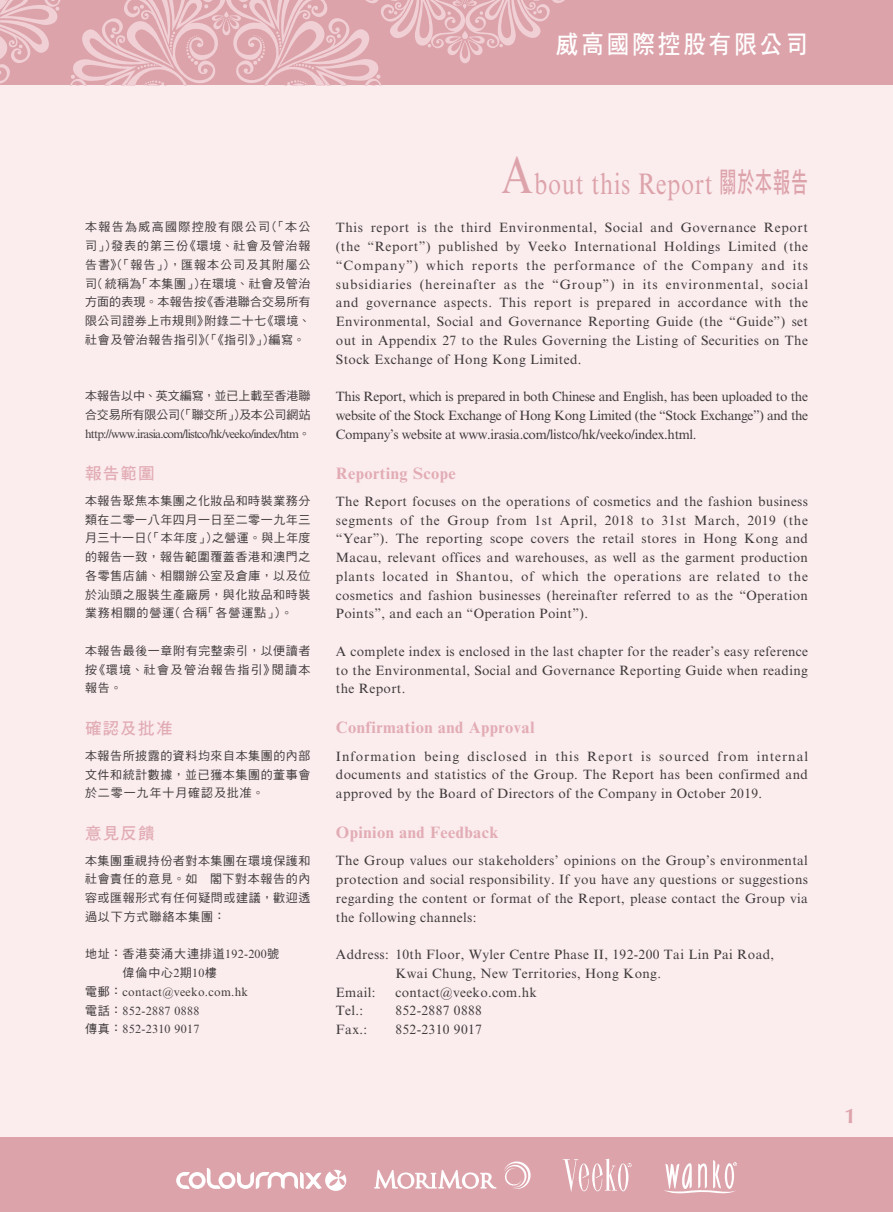
<style>
.page{position:relative;width:893px;height:1212px;background:#fbecee}
.page>*{position:absolute;margin:0;border:0;box-sizing:border-box;transform-origin:0 0}
.t1{font:29.7px "Times New Roman MT Std";letter-spacing:.03em;color:#dda3ab;scale:.8 1}
.t2{font:25.2px "DF Hei Std W7";letter-spacing:.135em;color:#fff;scale:.89 1}
.t3{font:700 21px "Optima LT Std";color:#dda3ab}
.t4{font:700 16.5px "Times New Roman MT Std";letter-spacing:.025em;color:#e2acb4}
.t5{font:16.5px "DF Hei Std W7";letter-spacing:.075em;color:#e2acb4}
.t6{font:13.5px/18.8px "Times New Roman MT Std";letter-spacing:.025em;color:#3f3b3a;text-align:justify}
.t7{font:12px/18.8px "DF Hei Std W5";letter-spacing:.05em;color:#3f3b3a;text-align:justify}
.t8{font:12px/18.8px "Times New Roman MT Std";letter-spacing:.025em;color:#3f3b3a}
.t9{font:12px "Times New Roman MT Std";letter-spacing:-.06em;color:#3f3b3a}
.t10{font:12px/18.8px "DF Hei Std W5";letter-spacing:-.005em;color:#3f3b3a}
.t11{font:12px/18.8px "DF Hei Std W5";letter-spacing:.075em;color:#3f3b3a}
.s1{font-family:"DF Hei Std W5"}
.s2{font-family:"Times New Roman MT Std"}
.s3{font-size:51.15px}
.s4{font-family:"DF Hei Std W7";font-size:28.2px}
</style>
<div class="page">
<div style="left:0;top:0;width:893px;height:85px;background:#dda3ab"></div>
<div style="left:0;top:1137px;width:893px;height:75px;background:#dda3ab"></div>
<svg style="left:664px;top:1160px;width:73px;height:34px"></svg>
<svg style="left:504px;top:1161px;width:27px;height:28px"></svg>
<svg style="left:374px;top:1170px;width:122px;height:19px"></svg>
<svg style="left:176px;top:1168px;width:170px;height:23px"></svg>
<svg style="left:563px;top:1159px;width:68px;height:33px"></svg>
<svg style="left:0;top:0;width:565px;height:85px"></svg>
<h2 class="t2" style="left:556px;top:31px;width:285px">威高國際控股有限公司</h2>
<p class="t7" style="left:85px;top:218px;width:227px">本報告為威高國際控股有限公司（「本公司」）發表的第三份《環境、社會及管治報告書》（「報告」），匯報本公司及其附屬公司（統稱為「本集團」）在環境、社會及管治方面的表現。本報告按《香港聯合交易所有限公司證券上市規則》附錄二十七《環境、社會及管治報告指引》（「《指引》」）編寫。</p>
<p class="t10" style="left:85px;top:386px;width:227px">本報告以中、英文編寫，並已上載至香港聯合交易所有限公司（「聯交所」）及本公司網站</p>
<p class="t9" style="left:85px;top:427px;width:227px">http://www.irasia.com/listco/hk/veeko/index/htm<span class="s1">。</span></p>
<p class="t5" style="left:85px;top:464px;width:71px">報告範圍</p>
<p class="t7" style="left:85px;top:491px;width:227px">本報告聚焦本集團之化妝品和時裝業務分類在二零一八年四月一日至二零一九年三月三十一日（「本年度」）之營運。與上年度的報告一致，報告範圍覆蓋香港和澳門之各零售店舖、相關辦公室及倉庫，以及位於汕頭之服裝生產廠房，與化妝品和時裝業務相關的營運（合稱「各營運點」）。</p>
<p class="t7" style="left:85px;top:641px;width:227px">本報告最後一章附有完整索引，以便讀者按《環境、社會及管治報告指引》閱讀本報告。</p>
<p class="t5" style="left:85px;top:719px;width:89px">確認及批准</p>
<p class="t7" style="left:85px;top:746px;width:227px">本報告所披露的資料均來自本集團的內部文件和統計數據，並已獲本集團的董事會於二零一九年十月確認及批准。</p>
<p class="t5" style="left:85px;top:824px;width:71px">意見反饋</p>
<p class="t7" style="left:85px;top:851px;width:227px">本集團重視持份者對本集團在環境保護和社會責任的意見。如 閣下對本報告的內容或匯報形式有任何疑問或建議，歡迎透過以下方式聯絡本集團：</p>
<p class="t11" style="left:123px;top:944px;width:158px;text-indent:-38px">地址：香港葵涌大連排道<span class="s2">192-200</span>號偉倫中心<span class="s2">2</span>期<span class="s2">10</span>樓</p>
<p class="t8" style="left:85px;top:982px;width:165px"><span class="s1">電郵：</span>contact@veeko.com.hk<span class="s1">電話：</span>852-2887 0888<br><span class="s1">傳真：</span>852-2310 9017</p>
<h1 class="t1" style="left:501px;top:166px;width:385px"><span class="s3">A</span>bout this Report <span class="s4">關於本報告</span></h1>
<p class="t6" style="left:336px;top:218px;width:474px">This report is the third Environmental, Social and Governance Report (the “Report”) published by Veeko International Holdings Limited (the “Company”) which reports the performance of the Company and its subsidiaries (hereinafter as the “Group”) in its environmental, social and governance aspects. This report is prepared in accordance with the Environmental, Social and Governance Reporting Guide (the “Guide”) set out in Appendix 27 to the Rules Governing the Listing of Securities on The Stock Exchange of Hong Kong Limited.</p>
<p class="t6" style="left:336px;top:387px;width:474px">This Report, which is prepared in both Chinese and English, has been uploaded to the website of the Stock Exchange of Hong Kong Limited (the “Stock Exchange”) and the Company’s website at www.irasia.com/listco/hk/veeko/index.html.</p>
<p class="t4" style="left:336px;top:463px;width:121px">Reporting Scope</p>
<p class="t6" style="left:336px;top:492px;width:474px">The Report focuses on the operations of cosmetics and the fashion business segments of the Group from 1st April, 2018 to 31st March, 2019 (the “Year”). The reporting scope covers the retail stores in Hong Kong and Macau, relevant offices and warehouses, as well as the garment production plants located in Shantou, of which the operations are related to the cosmetics and fashion businesses (hereinafter referred to as the “Operation Points”, and each an “Operation Point”).</p>
<p class="t6" style="left:336px;top:642px;width:474px">A complete index is enclosed in the last chapter for the reader’s easy reference to the Environmental, Social and Governance Reporting Guide when reading the Report.</p>
<p class="t4" style="left:336px;top:718px;width:200px">Confirmation and Approval</p>
<p class="t6" style="left:336px;top:747px;width:474px">Information being disclosed in this Report is sourced from internal documents and statistics of the Group. The Report has been confirmed and approved by the Board of Directors of the Company in October 2019.</p>
<p class="t4" style="left:336px;top:822px;width:164px">Opinion and Feedback</p>
<p class="t6" style="left:336px;top:851px;width:474px">The Group values our stakeholders’ opinions on the Group’s environmental protection and social responsibility. If you have any questions or suggestions regarding the content or format of the Report, please contact the Group via the following channels:</p>
<p class="t6" style="left:336px;top:945px;width:440px">Address: 10th Floor, Wyler Centre Phase II, 192-200 Tai Lin Pai Road,</p>
<p class="t6" style="left:395px;top:964px;width:267px">Kwai Chung, New Territories, Hong Kong.</p>
<p class="t6" style="left:336px;top:983px;width:41px">Email:</p>
<p class="t6" style="left:395px;top:983px;width:143px">contact@veeko.com.hk</p>
<p class="t6" style="left:336px;top:1001px;width:29px">Tel.:</p>
<p class="t6" style="left:395px;top:1001px;width:88px">852-2887 0888</p>
<p class="t6" style="left:336px;top:1020px;width:33px">Fax.:</p>
<p class="t6" style="left:395px;top:1020px;width:88px">852-2310 9017</p>
<h3 class="t3" style="left:845px;top:1104px;width:13px">1</h3>
</div>
